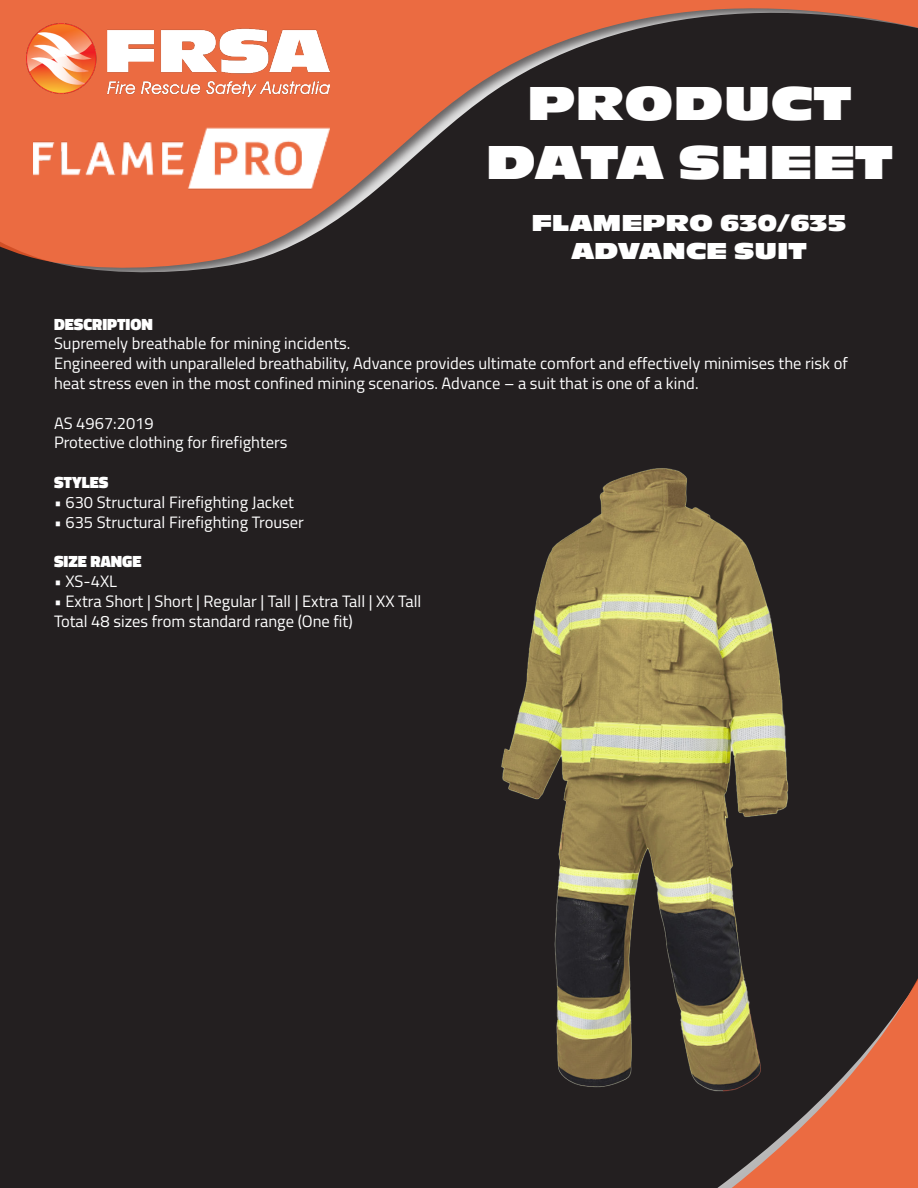
<style>
.page{position:relative;width:918px;height:1188px;background:#fff}
.page>*{position:absolute;margin:0;border:0;box-sizing:border-box;transform-origin:0 0}
.t1{font:49.5px "Antique Oli Nor D";color:#fff}
.t2{font:24px "Antique Oli Nor D";color:#fff}
.t3{font:16.5px/19.8px "Titillium Web";color:#fff}
.t4{font:900 16.5px "Titillium Web";color:#fff}
</style>
<div class="page">
<div style="left:0;top:281px;width:918px;height:907px;background:#231f20"></div>
<div style="left:0;top:0;width:918px;height:281px;background:#231f20"></div>
<svg style="left:0;top:0;width:918px;height:271px"></svg>
<svg style="left:671px;top:562px;width:247px;height:626px;background:#53332a"></svg>
<img style="left:26px;top:23px;width:303px;height:74px">
<img style="left:482px;top:448px;width:336px;height:657px">
<img style="left:33px;top:124px;width:296px;height:70px">
<p class="t1" style="left:527px;top:75px;width:325px">PRODUCT</p>
<p class="t1" style="left:486px;top:134px;width:408px">DATA SHEET</p>
<p class="t2" style="left:532px;top:209px;width:316px">FLAMEPRO 630/635</p>
<p class="t2" style="left:571px;top:238px;width:237px">ADVANCE SUIT</p>
<p class="t4" style="left:54px;top:312px;width:100px">DESCRIPTION</p>
<p class="t3" style="left:54px;top:333px;width:298px">Supremely breathable for mining incidents.</p>
<p class="t3" style="left:54px;top:353px;width:795px">Engineered with unparalleled breathability, Advance provides ultimate comfort and effectively minimises the risk of heat stress even in the most confined mining scenarios. Advance – a suit that is one of a kind.</p>
<p class="t3" style="left:54px;top:412px;width:101px">AS 4967:2019</p>
<p class="t3" style="left:54px;top:432px;width:235px">Protective clothing for firefighters</p>
<p class="t4" style="left:54px;top:470px;width:56px">STYLES</p>
<p class="t3" style="left:54px;top:491px;width:241px">• 630 Structural Firefighting Jacket</p>
<p class="t3" style="left:54px;top:511px;width:251px">• 635 Structural Firefighting Trouser</p>
<p class="t4" style="left:54px;top:549px;width:89px">SIZE RANGE</p>
<p class="t3" style="left:54px;top:571px;width:65px">• XS-4XL</p>
<p class="t3" style="left:54px;top:590px;width:369px">• Extra Short | Short | Regular | Tall | Extra Tall | XX Tall</p>
<p class="t3" style="left:54px;top:610px;width:300px">Total 48 sizes from standard range (One fit)</p>
</div>
